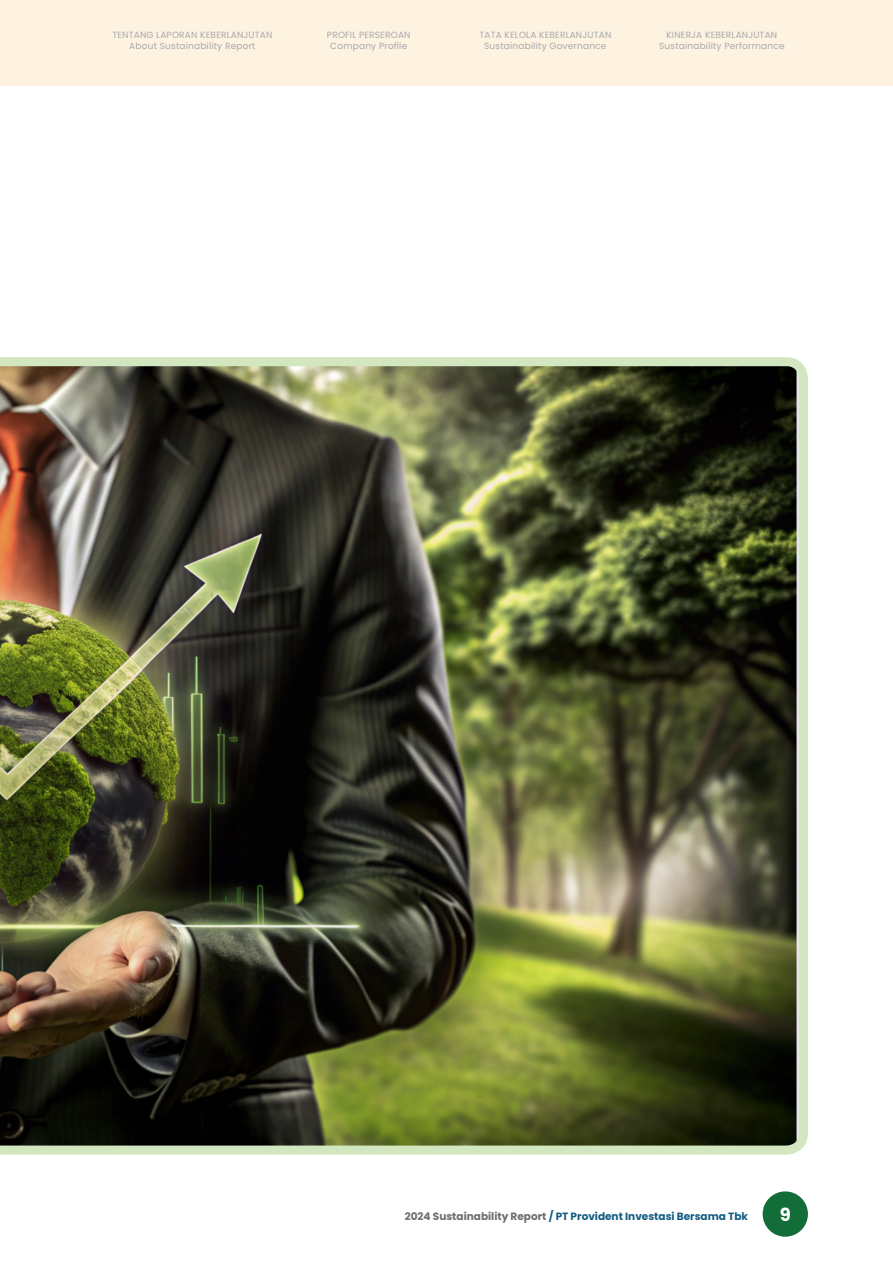
<style>
.page{position:relative;width:893px;height:1263px;background:#fff}
.page>*{position:absolute;margin:0;border:0;box-sizing:border-box;transform-origin:0 0}
.t1{font:700 18px "Poppins";color:#fff}
.t2{font:700 10.5px "Poppins";color:#135d83}
.t3{font:9px/10.5px "Poppins";letter-spacing:.02em;color:#a8a9ad;text-align:center}
.s1{color:#6c6d70}
</style>
<div class="page">
<img style="left:0;top:357px;width:808px;height:797px">
<div style="left:0;top:0;width:893px;height:86px;background:#fef3e1"></div>
<div style="left:763px;top:1191px;width:45px;height:46px;background:#126d38;border-radius:50%"></div>
<p class="t3" style="left:112px;top:30px;width:162px">TENTANG LAPORAN KEBERLANJUTAN<br>About Sustainability Report</p>
<p class="t3" style="left:327px;top:30px;width:85px">PROFIL PERSEROAN<br>Company Profile</p>
<p class="t3" style="left:479px;top:30px;width:133px">TATA KELOLA KEBERLANJUTAN<br>Sustainability Governance</p>
<p class="t3" style="left:659px;top:30px;width:127px">KINERJA KEBERLANJUTAN<br>Sustainability Performance</p>
<p class="t2" style="left:405px;top:1210px;width:345px"><span class="s1">2024 Sustainability Report</span> / PT Provident Investasi Bersama Tbk</p>
<h1 class="t1" style="left:780px;top:1204px;width:13px">9</h1>
</div>
